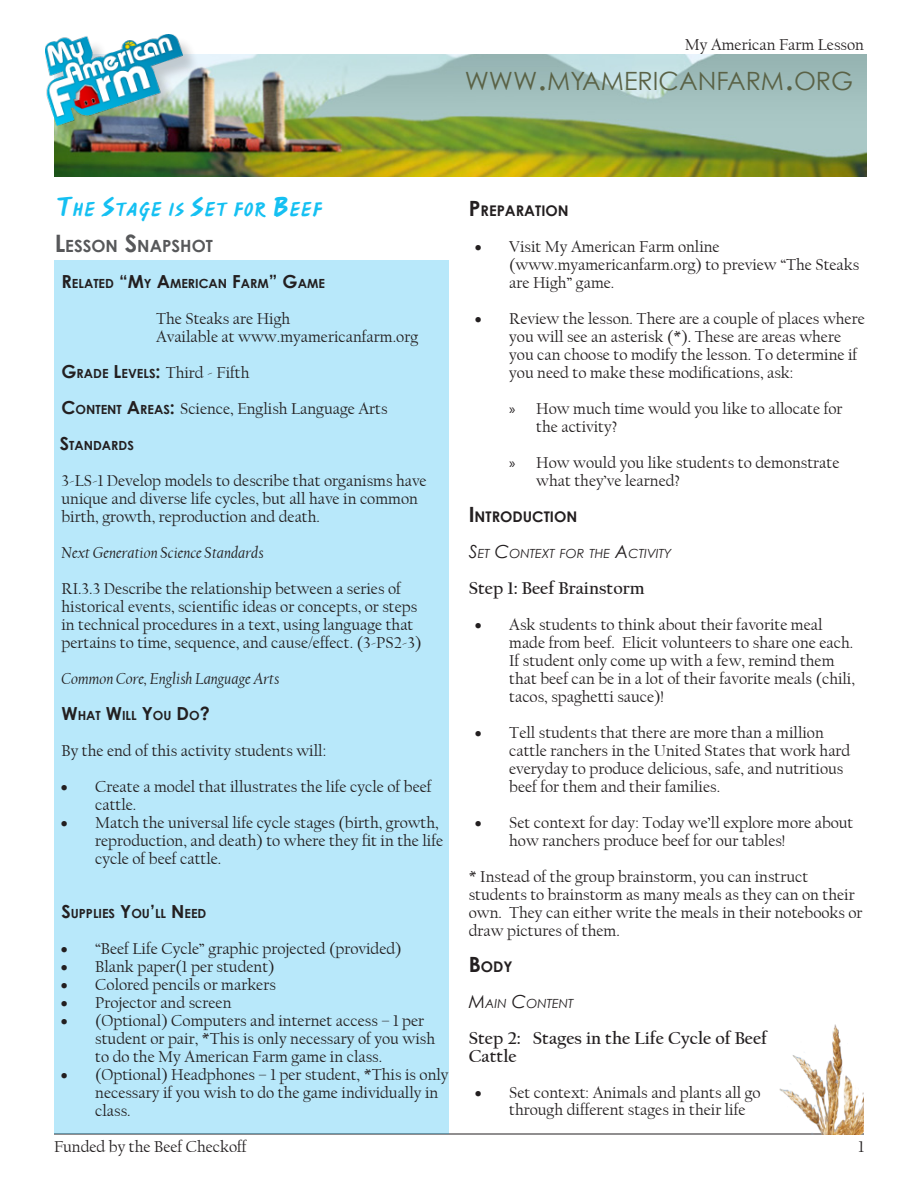
<style>
.page{position:relative;width:918px;height:1188px;background:#fff}
.page>*{position:absolute;margin:0;border:0;box-sizing:border-box;transform-origin:0 0}
.t1{font:25.2px "Century Gothic";color:#5a6246}
.Page_Title{font:21px "Ashley Script";color:#15c0f2}
.Teaching_Step{font:700 18px/18px "Californian FB";color:#231f20}
.Heading{font:700 16.8px "Century Gothic";color:#57585a}
.Body_Text{font:16.5px/18px "Californian FB";color:#231f20}
.Mini_Header{font:16.5px "Californian FB";color:#231f20}
.Body_Text-2{font:italic 16.5px "Californian FB";color:#231f20}
.Mini_Header-2{font:700 14.7px "Century Gothic";color:#231f20}
.Body_Text-3{font:700 14.7px "Century Gothic";color:#231f20}
.Mini_Header-3{font:700 12.6px "Century Gothic";color:#231f20}
.Lesson_Activity_Head{font:italic 12.6px "Century Gothic";color:#231f20}
.s1{font-size:36px}
.s2{font-size:30px}
.s3{font-size:24px}
.s4{font-size:18px}
.s5{font-family:"Century Gothic";font-weight:700;font-size:18px}
.s6{font-family:"Century Gothic";font-weight:700;font-size:12.6px}
.s7{font-size:21px}
.s8{font-family:"Myriad Pro";font-size:15px}
</style>
<div class="page">
<hr style="left:54px;top:1134px;width:810px;height:1px;background:#231f20">
<img style="left:778px;top:1024px;width:86px;height:110px">
<img style="left:54px;top:54px;width:813px;height:122px">
<div style="left:55px;top:260px;width:394px;height:874px;background:#b8e8fa"></div>
<div style="left:48px;top:37px;width:152px;height:106px;background:#231f20;opacity:.2"></div>
<img style="left:45px;top:34px;width:137px;height:91px">
<p class="Body_Text" style="left:685px;top:36px;width:181px">My American Farm Lesson</p>
<h1 class="t1" style="left:465px;top:66px;width:390px">WWW<span class="s1">.</span>MYAMERICANFARM<span class="s1">.</span>ORG</h1>
<p class="Page_Title" style="left:55px;top:198px;width:269px"><span class="s2">T</span>HE <span class="s2">S</span>TAGE IS <span class="s2">S</span>ET FOR <span class="s2">B</span>EEF</p>
<p class="Heading" style="left:55px;top:235px;width:160px"><span class="s3">L</span>ESSON <span class="s3">S</span>NAPSHOT</p>
<p class="Mini_Header-3" style="left:62px;top:276px;width:265px"><span class="s4">R</span>ELATED <span class="s4">“M</span>Y <span class="s4">A</span>MERICAN <span class="s4">F</span>ARM <span class="s4">” G</span>AME</p>
<p class="Body_Text" style="left:156px;top:310px;width:136px">The Steaks are High</p>
<p class="Body_Text" style="left:156px;top:328px;width:264px">Available at www.myamericanfarm.org</p>
<p class="Mini_Header" style="left:62px;top:363px;width:190px"><span class="s5">G</span><span class="s6">RADE</span> <span class="s5">L</span><span class="s6">EVELS</span><span class="s5">:</span> Third - Fifth</p>
<p class="Mini_Header" style="left:62px;top:399px;width:328px"><span class="s5">C</span><span class="s6">ONTENT</span> <span class="s5">A</span><span class="s6">REAS</span><span class="s5">:</span> Science, English Language Arts</p>
<p class="Mini_Header-3" style="left:60px;top:438px;width:76px"><span class="s4">S</span>TANDARDS</p>
<p class="Body_Text" style="left:62px;top:472px;width:367px">3-LS-1 Develop models to describe that organisms have unique and diverse life cycles, but all have in common birth, growth, reproduction and death.</p>
<p class="Body_Text-2" style="left:62px;top:543px;width:204px">Next Generation Science Standards</p>
<p class="Body_Text" style="left:62px;top:580px;width:361px">RI.3.3 Describe the relationship between a series of historical events, scientific ideas or concepts, or steps in technical procedures in a text, using language that pertains to time, sequence, and cause/effect. (3-PS2-3)</p>
<p class="Body_Text-2" style="left:62px;top:669px;width:219px">Common Core, English Language Arts</p>
<p class="Mini_Header-3" style="left:62px;top:708px;width:150px"><span class="s4">W</span>HAT <span class="s4">W</span>ILL <span class="s4">Y</span>OU <span class="s4">D</span>O<span class="s4">?</span></p>
<p class="Body_Text" style="left:62px;top:742px;width:266px">By the end of this activity students will:</p>
<p class="Body_Text" style="left:95px;top:778px;width:338px;text-indent:-34px">• Create a model that illustrates the life cycle of beef cattle.</p>
<p class="Body_Text" style="left:95px;top:814px;width:350px;text-indent:-34px">• Match the universal life cycle stages (birth, growth, reproduction, and death) to where they fit in the life cycle of beef cattle.</p>
<p class="Mini_Header-3" style="left:62px;top:906px;width:146px"><span class="s4">S</span>UPPLIES <span class="s4">Y</span>OU<span class="s4">’</span>LL <span class="s4">N</span> EED</p>
<p class="Body_Text" style="left:61px;top:940px;width:342px">• “Beef Life Cycle” graphic projected (provided)</p>
<p class="Body_Text" style="left:61px;top:958px;width:215px">• Blank paper(1 per student)</p>
<p class="Body_Text" style="left:61px;top:976px;width:217px">• Colored pencils or markers</p>
<p class="Body_Text" style="left:61px;top:994px;width:172px">• Projector and screen</p>
<p class="Body_Text" style="left:95px;top:1012px;width:341px;text-indent:-34px">• (Optional) Computers and internet access – 1 per student or pair, *This is only necessary of you wish to do the My American Farm game in class.</p>
<p class="Body_Text" style="left:95px;top:1066px;width:355px;text-indent:-34px">• (Optional) Headphones – 1 per student, *This is only necessary if you wish to do the game individually in class.</p>
<p class="Mini_Header-2" style="left:469px;top:201px;width:101px"><span class="s7">P</span> REPARATION</p>
<p class="Body_Text" style="left:509px;top:238px;width:352px;text-indent:-34px">• Visit My American Farm online (www.myamericanfarm.org) to preview “The Steaks are High” game.</p>
<p class="Body_Text" style="left:509px;top:310px;width:357px;text-indent:-34px">• Review the lesson. There are a couple of places where you will see an asterisk (*). These are areas where you can choose to modify the lesson. To determine if you need to make these modifications, ask:</p>
<p class="Body_Text" style="left:536px;top:400px;width:308px;text-indent:-27px"><span class="s8">»</span> How much time would you like to allocate for the activity?</p>
<p class="Body_Text" style="left:536px;top:454px;width:305px;text-indent:-27px"><span class="s8">»</span> How would you like students to demonstrate what they’ve learned?</p>
<p class="Mini_Header-2" style="left:469px;top:507px;width:110px"><span class="s7">I</span> NTRODUCTION</p>
<p class="Lesson_Activity_Head" style="left:469px;top:546px;width:204px"><span class="s4">S</span>ET <span class="s4">C</span>ONTEXT FOR THE <span class="s4">A</span>CTIVITY</p>
<p class="Teaching_Step" style="left:469px;top:579px;width:177px">Step 1: Beef Brainstorm</p>
<p class="Body_Text" style="left:509px;top:616px;width:347px;text-indent:-34px">• Ask students to think about their favorite meal made from beef. Elicit volunteers to share one each.<br>If student only come up with a few, remind them that beef can be in a lot of their favorite meals (chili, tacos, spaghetti sauce)!</p>
<p class="Body_Text" style="left:509px;top:724px;width:343px;text-indent:-34px">• Tell students that there are more than a million cattle ranchers in the United States that work hard everyday to produce delicious, safe, and nutritious beef for them and their families.</p>
<p class="Body_Text" style="left:509px;top:814px;width:346px;text-indent:-34px">• Set context for day: Today we’ll explore more about how ranchers produce beef for our tables!</p>
<p class="Body_Text" style="left:469px;top:868px;width:395px">* Instead of the group brainstorm, you can instruct students to brainstorm as many meals as they can on their own. They can either write the meals in their notebooks or draw pictures of them.</p>
<p class="Body_Text-3" style="left:469px;top:957px;width:45px"><span class="s7">B</span>ODY</p>
<p class="Lesson_Activity_Head" style="left:469px;top:996px;width:106px"><span class="s4">M</span>AIN <span class="s4">C</span>ONTENT</p>
<p class="Teaching_Step" style="left:469px;top:1029px;width:300px">Step 2: Stages in the Life Cycle of Beef<br>Cattle</p>
<p class="Body_Text" style="left:509px;top:1085px;width:253px;line-height:16.5px;text-indent:-34px">• Set context: Animals and plants all go through different stages in their life</p>
<p class="Body_Text" style="left:54px;top:1138px;width:194px">Funded by the Beef Checkoff</p>
<p class="Body_Text" style="left:858px;top:1138px;width:7px">1</p>
</div>
